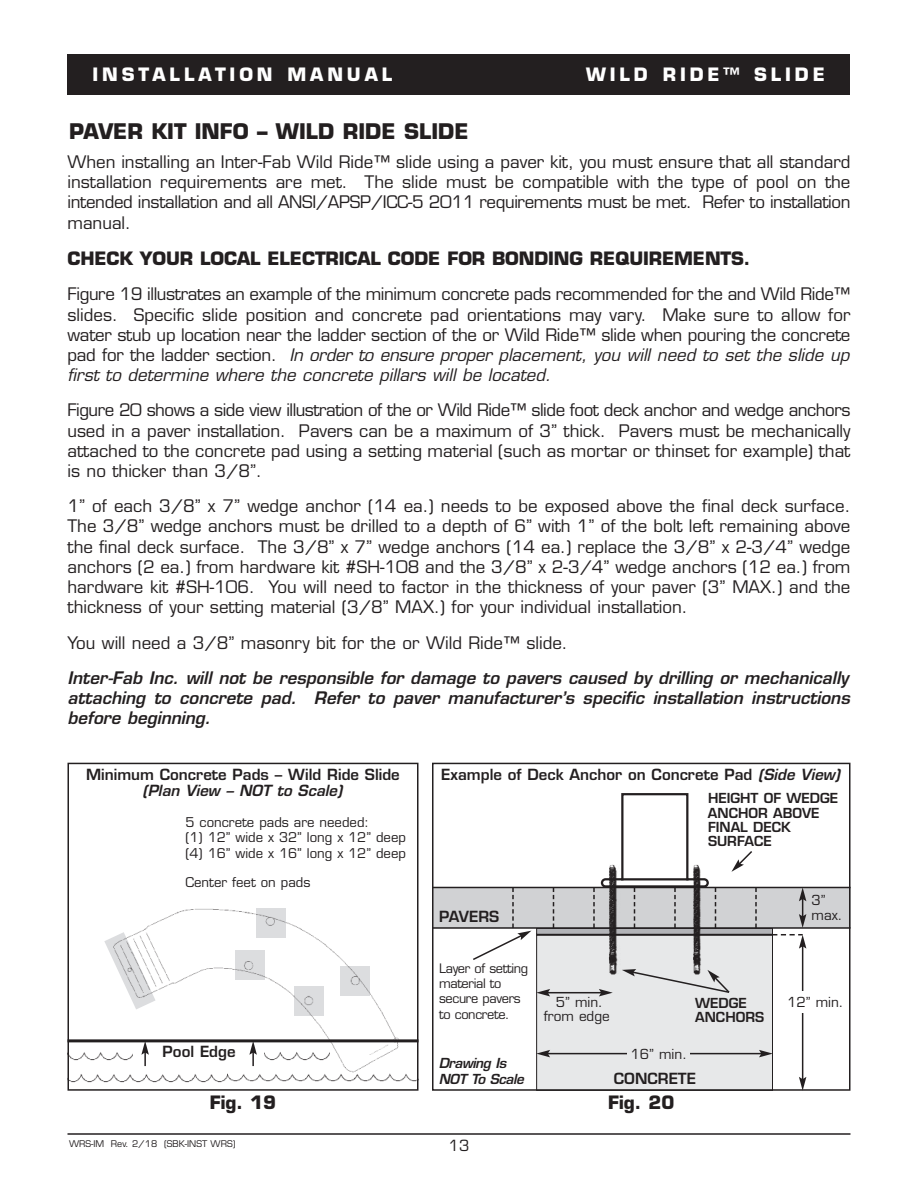
<style>
.page{position:relative;width:918px;height:1188px;background:#fff}
.page>*{position:absolute;margin:0;border:0;box-sizing:border-box;transform-origin:0 0}
.t1{font:700 21px "Eurostile";color:#231f20}
.t2{font:700 18px "Eurostile";letter-spacing:-.005em;color:#231f20}
.t3{font:700 18px "Eurostile";letter-spacing:.215em;color:#fff}
.t4{font:16.8px/20.2px "Eurostile";color:#231f20;text-align:justify}
.t5{font:italic 600 16.8px/20.2px "Eurostile";color:#231f20;text-align:justify}
.t6{font:600 15px "Eurostile";color:#231f20}
.t7{font:italic 600 15px "Eurostile";color:#231f20}
.t8{font:15px "Eurostile";color:#231f20}
.t9{font:600 13.5px/14.2px "Eurostile";color:#231f20}
.t10{font:13.5px/15px "Eurostile";color:#231f20}
.t11{font:italic 600 13.5px/16.2px "Eurostile";letter-spacing:-.03em;color:#231f20}
.t12{font:13.2px/15.8px "Eurostile";color:#231f20}
.t13{font:12.75px/15.3px "Eurostile";letter-spacing:-.03em;color:#231f20}
.t14{font:9px "Eurostile";color:#231f20}
.s1{font-style:italic}
</style>
<div class="page">
<div style="left:68px;top:54px;width:782px;height:40px;background:#231f20"></div>
<hr style="left:68px;top:1133px;width:782px;height:2px;background:#231f20">
<div style="left:68px;top:763px;width:350px;height:328px;border:2px solid #231f20"></div>
<hr style="left:68px;top:1039px;width:350px;height:3px;background:#231f20">
<img style="left:68px;top:1070px;width:350px;height:14px">
<img style="left:68px;top:1048px;width:34px;height:14px">
<div style="left:537px;top:935px;width:235px;height:155px;background:#e7e8e9"></div>
<div style="left:536px;top:935px;width:237px;height:156px;border:1px solid #231f20"></div>
<div style="left:537px;top:929px;width:235px;height:5px;background:#b2b3b7"></div>
<hr style="left:536px;top:934px;width:237px;height:1px;background:#231f20">
<div style="left:432px;top:887px;width:418px;height:41px;background:#d1d2d4"></div>
<hr style="left:432px;top:927px;width:418px;height:2px;background:#231f20">
<hr style="left:432px;top:887px;width:418px;height:1px;background:#231f20">
<hr style="left:802px;top:946px;width:1px;height:133px;background:#231f20">
<svg style="left:799px;top:1077px;width:7px;height:11px"></svg>
<div style="left:787px;top:991px;width:57px;height:22px;background:#fff"></div>
<svg style="left:799px;top:888px;width:7px;height:40px"></svg>
<svg style="left:731px;top:851px;width:21px;height:21px"></svg>
<svg style="left:471px;top:888px;width:60px;height:72px"></svg>
<svg style="left:553px;top:888px;width:1px;height:39px"></svg>
<svg style="left:715px;top:888px;width:1px;height:39px"></svg>
<svg style="left:755px;top:888px;width:2px;height:39px"></svg>
<img style="left:592px;top:882px;width:40px;height:93px">
<img style="left:674px;top:886px;width:41px;height:83px">
<svg style="left:622px;top:969px;width:108px;height:24px"></svg>
<hr style="left:548px;top:1053px;width:214px;height:1px;background:#231f20">
<svg style="left:536px;top:1050px;width:14px;height:7px"></svg>
<svg style="left:759px;top:1050px;width:14px;height:7px"></svg>
<div style="left:628px;top:1043px;width:62px;height:22px;background:#e7e8e9"></div>
<hr style="left:548px;top:992px;width:53px;height:1px;background:#231f20">
<svg style="left:536px;top:989px;width:14px;height:7px"></svg>
<svg style="left:599px;top:989px;width:14px;height:7px"></svg>
<svg style="left:773px;top:934px;width:33px;height:15px"></svg>
<div style="left:432px;top:763px;width:418px;height:328px;border:2px solid #231f20"></div>
<img style="left:102px;top:908px;width:308px;height:173px">
<svg style="left:601px;top:793px;width:108px;height:135px"></svg>
<hr style="left:621px;top:878px;width:68px;height:2px;background:#231f20">
<p class="t3" style="left:92px;top:67px;width:301px">INSTALLATION MANUAL</p>
<p class="t3" style="left:586px;top:67px;width:240px">WILD RIDE™ SLIDE</p>
<p class="t1" style="left:69px;top:123px;width:401px">PAVER KIT INFO – WILD RIDE SLIDE</p>
<p class="t4" style="left:68px;top:153px;width:785px">When installing an Inter-Fab Wild Ride™ slide using a paver kit, you must ensure that all standard installation requirements are met. The slide must be compatible with the type of pool on the intended installation and all ANSI/APSP/ICC-5 2011 requirements must be met. Refer to installation manual.</p>
<p class="t2" style="left:68px;top:251px;width:684px">CHECK YOUR LOCAL ELECTRICAL CODE FOR BONDING REQUIREMENTS.</p>
<p class="t4" style="left:67px;top:286px;width:785px">Figure 19 illustrates an example of the minimum concrete pads recommended for the and Wild Ride™ slides. Specific slide position and concrete pad orientations may vary. Make sure to allow for water stub up location near the ladder section of the or Wild Ride™ slide when pouring the concrete pad for the ladder section. <span class="s1">In order to ensure proper placement, you will need to set the slide up first to determine where the concrete pillars will be located.</span></p>
<p class="t4" style="left:67px;top:402px;width:785px">Figure 20 shows a side view illustration of the or Wild Ride™ slide foot deck anchor and wedge anchors used in a paver installation. Pavers can be a maximum of 3” thick. Pavers must be mechanically attached to the concrete pad using a setting material (such as mortar or thinset for example) that is no thicker than 3/8”.</p>
<p class="t4" style="left:67px;top:498px;width:785px">1” of each 3/8” x 7” wedge anchor (14 ea.) needs to be exposed above the final deck surface.<br>The 3/8” wedge anchors must be drilled to a depth of 6” with 1” of the bolt left remaining above the final deck surface. The 3/8” x 7” wedge anchors (14 ea.) replace the 3/8” x 2-3/4” wedge anchors (2 ea.) from hardware kit #SH-108 and the 3/8” x 2-3/4” wedge anchors (12 ea.) from hardware kit #SH-106. You will need to factor in the thickness of your paver (3” MAX.) and the thickness of your setting material (3/8” MAX.) for your individual installation.</p>
<p class="t4" style="left:67px;top:634px;width:502px">You will need a 3/8” masonry bit for the or Wild Ride™ slide.</p>
<p class="t5" style="left:67px;top:669px;width:784px">Inter-Fab Inc. will not be responsible for damage to pavers caused by drilling or mechanically attaching to concrete pad. Refer to paver manufacturer’s specific installation instructions before beginning.</p>
<p class="t6" style="left:86px;top:769px;width:315px">Minimum Concrete Pads – Wild Ride Slide</p>
<p class="t7" style="left:142px;top:785px;width:201px">(Plan View – NOT to Scale)</p>
<p class="t12" style="left:186px;top:815px;width:222px">5 concrete pads are needed:<br>(1) 12” wide x 32” long x 12” deep (4) 16” wide x 16” long x 12” deep</p>
<p class="t12" style="left:186px;top:876px;width:126px">Center feet on pads</p>
<p class="t6" style="left:441px;top:768px;width:400px">Example of Deck Anchor on Concrete Pad <span class="s1">(Side View)</span></p>
<p class="t9" style="left:708px;top:793px;width:132px">HEIGHT OF WEDGE<br>ANCHOR ABOVE<br>FINAL DECK<br>SURFACE</p>
<p class="t6" style="left:439px;top:910px;width:62px">PAVERS</p>
<p class="t10" style="left:812px;top:894px;width:32px">3” max.</p>
<p class="t13" style="left:439px;top:962px;width:91px">Layer of setting material to secure pavers to concrete.</p>
<p class="t10" style="left:544px;top:997px;width:68px;line-height:13.5px;text-align:center">5” min. from edge</p>
<p class="t9" style="left:695px;top:998px;width:70px;line-height:13.5px">WEDGE<br>ANCHORS</p>
<p class="t10" style="left:787px;top:996px;width:58px">12” min.</p>
<p class="t6" style="left:163px;top:1046px;width:74px">Pool Edge</p>
<p class="t11" style="left:439px;top:1057px;width:87px">Drawing Is<br>NOT To Scale</p>
<p class="t10" style="left:631px;top:1048px;width:58px">16” min.</p>
<p class="t6" style="left:614px;top:1073px;width:84px">CONCRETE</p>
<p class="t2" style="left:210px;top:1096px;width:68px">Fig. 19</p>
<p class="t2" style="left:608px;top:1096px;width:68px">Fig. 20</p>
<p class="t14" style="left:69px;top:1140px;width:168px">WRS-IM Rev. 2/18 (SBK-INST WRS)</p>
<p class="t8" style="left:449px;top:1140px;width:22px">13</p>
</div>
